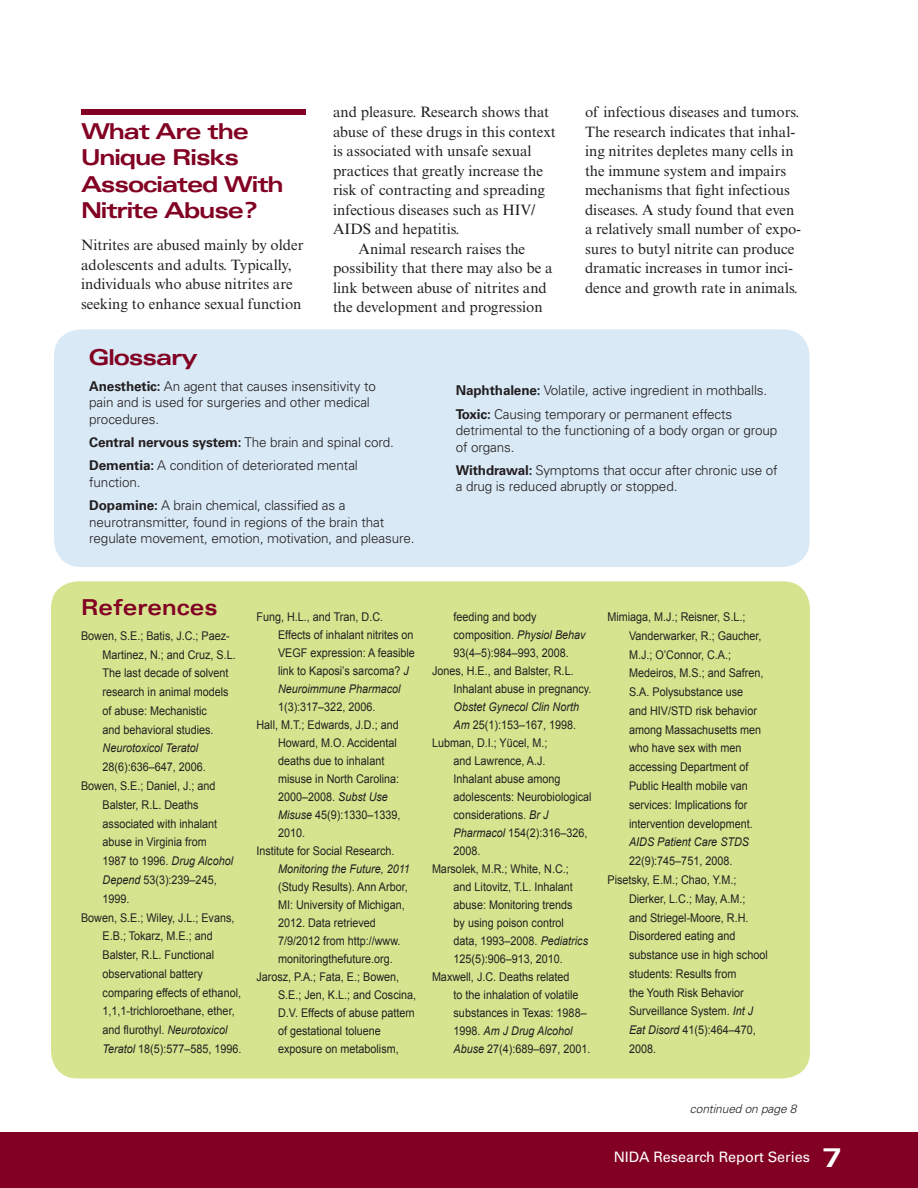
<style>
.page{position:relative;width:918px;height:1188px;background:#fff}
.page>*{position:absolute;margin:0;border:0;box-sizing:border-box;transform-origin:0 0}
.page_number{font:700 expanded 27px "Univers LT Std";color:#fff}
.h2_no_rule{font:700 expanded 21.9px/26.2px "Univers LT Std";letter-spacing:-.05em;color:#820123}
.h2_no_rule-2{font:700 expanded 21.9px "Univers LT Std";color:#820123;scale:.9 1}
.box_text_2{font:700 expanded 21.9px "Univers LT Std";letter-spacing:-.05em;color:#820123}
.first_line{font:15px/19.5px "Times New Roman MT Std";color:#231f20}
.t1{font:14.4px "Univers LT Std";color:#fff}
.box_text_2-2{font:300 13.5px/16.5px "Univers LT Std";letter-spacing:-.01em;color:#231f20}
.t2{font:12px/18.8px "Arial";color:#231f20;scale:.9 1}
.box_text_2-3{font:italic 300 12px "Univers LT Std";letter-spacing:-.01em;color:#231f20}
.s1{font-weight:700}
.s2{font-style:italic}
</style>
<div class="page">
<div style="left:54px;top:329px;width:756px;height:238px;background:#d9e9f6;border-radius:27px"></div>
<div style="left:81px;top:109px;width:225px;height:6px;background:#820123"></div>
<div style="left:0;top:1133px;width:918px;height:55px;background:#820123"></div>
<div style="left:51px;top:581px;width:759px;height:497px;background:#d6e48f;border-radius:27px"></div>
<p class="h2_no_rule" style="left:81px;top:118px;width:204px">What Are the<br>Unique Risks<br>Associated With<br>Nitrite Abuse?</p>
<p class="first_line" style="left:81px;top:235px;width:224px">Nitrites are abused mainly by older adolescents and adults. Typically, individuals who abuse nitrites are seeking to enhance sexual function</p>
<p class="first_line" style="left:333px;top:102px;width:224px">and pleasure. Research shows that abuse of these drugs in this context is associated with unsafe sexual practices that greatly increase the risk of contracting and spreading infectious diseases such as HIV/<br>AIDS and hepatitis.</p>
<p class="first_line" style="left:333px;top:239px;width:221px;text-indent:25px">Animal research raises the possibility that there may also be a link between abuse of nitrites and the development and progression</p>
<p class="first_line" style="left:585px;top:102px;width:218px">of infectious diseases and tumors.<br>The research indicates that inhal&shy;ing nitrites depletes many cells in the immune system and impairs mechanisms that fight infectious diseases. A study found that even a relatively small number of expo&shy;sures to butyl nitrite can produce dramatic increases in tumor inci&shy;dence and growth rate in animals.</p>
<p class="box_text_2" style="left:88px;top:345px;width:111px">Glossary</p>
<p class="box_text_2-2" style="left:89px;top:378px;width:288px"><span class="s1">Anesthetic:</span> An agent that causes insensitivity to pain and is used for surgeries and other medical procedures.</p>
<p class="box_text_2-2" style="left:89px;top:434px;width:306px"><span class="s1">Central nervous system:</span> The brain and spinal cord.</p>
<p class="box_text_2-2" style="left:89px;top:457px;width:270px"><span class="s1">Dementia:</span> A condition of deteriorated mental function.</p>
<p class="box_text_2-2" style="left:89px;top:497px;width:327px"><span class="s1">Dopamine:</span> A brain chemical, classified as a neurotransmitter, found in regions of the brain that regulate movement, emotion, motivation, and pleasure.</p>
<p class="box_text_2-2" style="left:456px;top:382px;width:313px"><span class="s1">Naphthalene:</span> Volatile, active ingredient in mothballs.</p>
<p class="box_text_2-2" style="left:456px;top:406px;width:323px"><span class="s1">Toxic:</span> Causing temporary or permanent effects detrimental to the functioning of a body organ or group of organs.</p>
<p class="box_text_2-2" style="left:456px;top:462px;width:323px"><span class="s1">Withdrawal:</span> Symptoms that occur after chronic use of a drug is reduced abruptly or stopped.</p>
<p class="h2_no_rule-2" style="left:81px;top:595px;width:153px">References</p>
<p class="t2" style="left:103px;top:626px;width:150px;text-indent:-22px">Bowen, S.E.; Batis, J.C.; Paez-<br>Martinez, N.; and Cruz, S.L.<br>The last decade of solvent research in animal models of abuse: Mechanistic<br>and behavioral studies.<br><span class="s2">Neurotoxicol Teratol<br></span>28(6):636–647, 2006.</p>
<p class="t2" style="left:103px;top:777px;width:146px;text-indent:-22px">Bowen, S.E.; Daniel, J.; and<br>Balster, R.L. Deaths associated with inhalant abuse in Virginia from<br>1987 to 1996. <span class="s2">Drug Alcohol<br>Depend</span> 53(3):239–245,<br>1999.</p>
<p class="t2" style="left:103px;top:908px;width:156px;text-indent:-22px">Bowen, S.E.; Wiley, J.L.; Evans,<br>E.B.; Tokarz, M.E.; and<br>Balster, R.L. Functional observational battery comparing effects of ethanol,<br>1,1,1-trichloroethane, ether, and flurothyl. <span class="s2">Neurotoxicol<br>Teratol</span> 18(5):577–585, 1996.</p>
<p class="t2" style="left:278px;top:608px;width:154px;line-height:18px;text-indent:-22px">Fung, H.L., and Tran, D.C.<br>Effects of inhalant nitrites on<br>VEGF expression: A feasible link to Kaposi’s sarcoma? <span class="s2">J<br>Neuroimmune Pharmacol<br></span>1(3):317–322, 2006.</p>
<p class="t2" style="left:278px;top:716px;width:138px;line-height:18px;text-indent:-22px">Hall, M.T.; Edwards, J.D.; and<br>Howard, M.O. Accidental deaths due to inhalant misuse in North Carolina:<br>2000–2008. <span class="s2">Subst Use<br>Misuse</span> 45(9):1330–1339,<br>2010.</p>
<p class="t2" style="left:278px;top:842px;width:148px;line-height:18px;text-indent:-22px">Institute for Social Research.<br><span class="s2">Monitoring the Future, 2011 </span>(Study Results). Ann Arbor,<br>MI: University of Michigan,<br>2012. Data retrieved<br>7/9/2012 from http://www. monitoringthefuture.org.</p>
<p class="t2" style="left:278px;top:968px;width:155px;line-height:18px;text-indent:-22px">Jarosz, P.A.; Fata, E.; Bowen,<br>S.E.; Jen, K.L.; and Coscina,<br>D.V. Effects of abuse pattern of gestational toluene exposure on metabolism,</p>
<p class="t2" style="left:454px;top:608px;width:148px;line-height:18px">feeding and body composition. <span class="s2">Physiol Behav<br></span>93(4–5):984–993, 2008.</p>
<p class="t2" style="left:454px;top:662px;width:155px;line-height:18px;text-indent:-22px">Jones, H.E., and Balster, R.L.<br>Inhalant abuse in pregnancy.<br><span class="s2">Obstet Gynecol Clin North<br>Am</span> 25(1):153–167, 1998.</p>
<p class="t2" style="left:454px;top:734px;width:155px;line-height:18px;text-indent:-22px">Lubman, D.I.; Yücel, M.;<br>and Lawrence, A.J.<br>Inhalant abuse among adolescents: Neurobiological considerations. <span class="s2">Br J<br>Pharmacol</span> 154(2):316–326,<br>2008.</p>
<p class="t2" style="left:454px;top:860px;width:151px;line-height:18px;text-indent:-22px">Marsolek, M.R.; White, N.C.; and Litovitz, T.L. Inhalant abuse: Monitoring trends<br>by using poison control data, 1993–2008. <span class="s2">Pediatrics<br></span>125(5):906–913, 2010.</p>
<p class="t2" style="left:454px;top:968px;width:154px;line-height:18px;text-indent:-22px">Maxwell, J.C. Deaths related<br>to the inhalation of volatile substances in Texas: 1988–<br>1998. <span class="s2">Am J Drug Alcohol<br>Abuse</span> 27(4):689–697, 2001.</p>
<p class="t2" style="left:629px;top:608px;width:151px;text-indent:-22px">Mimiaga, M.J.; Reisner, S.L.;<br>Vanderwarker, R.; Gaucher,<br>M.J.; O’Connor, C.A.;<br>Medeiros, M.S.; and Safren,<br>S.A. Polysubstance use and HIV/STD risk behavior among Massachusetts men who have sex with men accessing Department of<br>Public Health mobile van services: Implications for intervention development.<br><span class="s2">AIDS Patient Care STDS<br></span>22(9):745–751, 2008.</p>
<p class="t2" style="left:629px;top:870px;width:156px;text-indent:-22px">Pisetsky, E.M.; Chao, Y.M.;<br>Dierker, L.C.; May, A.M.;<br>and Striegel-Moore, R.H.<br>Disordered eating and substance use in high school students: Results from<br>the Youth Risk Behavior<br>Surveillance System. <span class="s2">Int J<br>Eat Disord</span> 41(5):464–470,<br>2008.</p>
<p class="box_text_2-3" style="left:690px;top:1101px;width:108px">continued on page 8</p>
<p class="t1" style="left:614px;top:1149px;width:198px">NIDA Research Report Series</p>
<p class="page_number" style="left:822px;top:1142px;width:21px">7</p>
</div>
